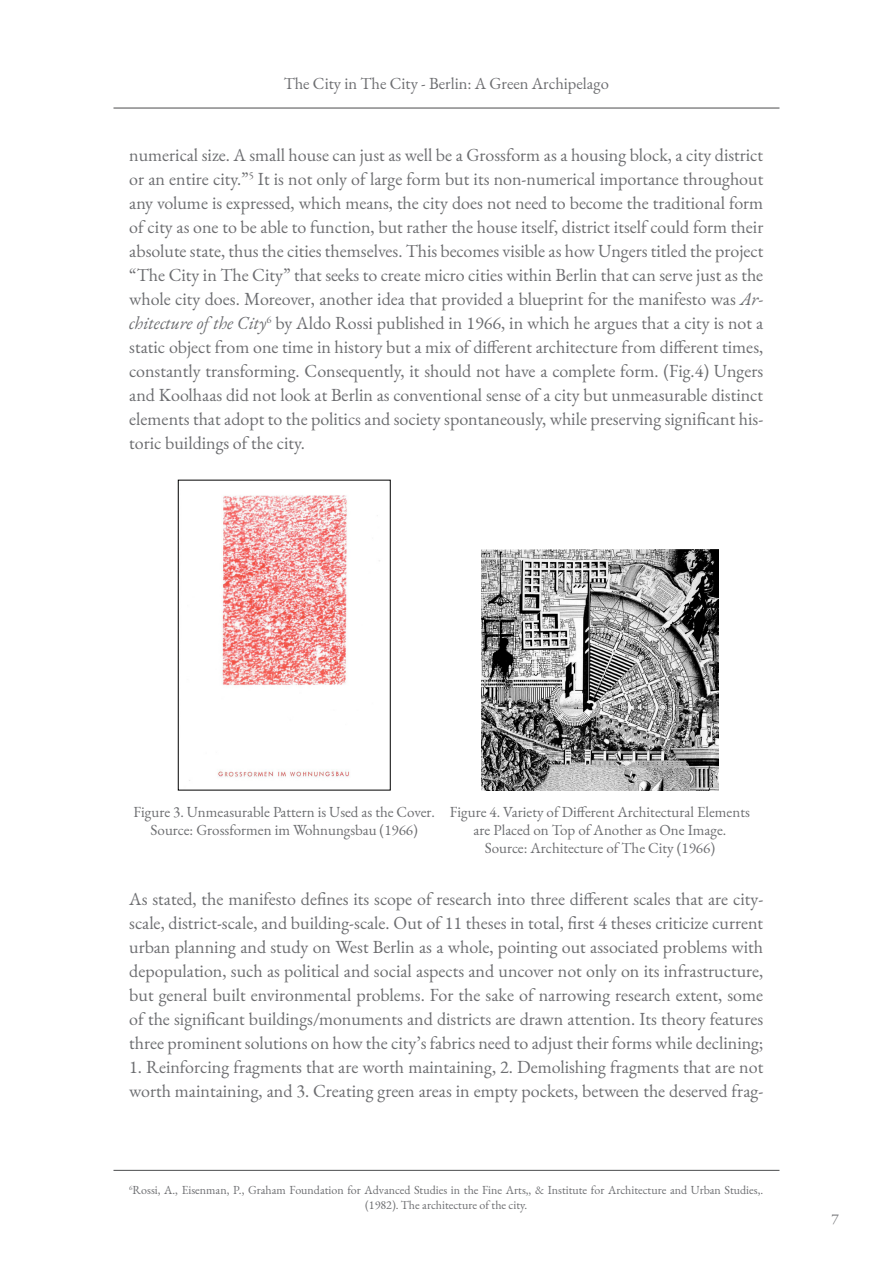
<style>
.page{position:relative;width:893px;height:1263px;background:#fff}
.page>*{position:absolute;margin:0;border:0;box-sizing:border-box;transform-origin:0 0}
.t1{font:18px/24px "EB Garamond";color:#6c6d70;text-align:justify}
.t2{font:16.5px "EB Garamond";color:#6c6d70}
.t3{font:15px/18px "EB Garamond";color:#6c6d70;text-align:center}
.t4{font:12px/15px "EB Garamond";color:#6c6d70;text-align:center}
.s1{font-style:italic}
</style>
<div class="page">
<hr style="left:113px;top:1170px;width:666px;height:1px;background:#4b4c4d">
<hr style="left:113px;top:108px;width:666px;height:1px;background:#4b4c4d">
<img style="left:482px;top:549px;width:236px;height:241px">
<img style="left:189px;top:495px;width:191px;height:286px">
<div style="left:178px;top:480px;width:212px;height:310px;border:1px solid #000"></div>
<p class="t2" style="left:284px;top:72px;width:327px">The City in The City - Berlin: A Green Archipelago</p>
<p class="t1" style="left:129px;top:143px;width:636px">numerical size. A small house can just as well be a Grossform as a housing block, a city district or an entire city.”<sup>5</sup> It is not only of large form but its non-numerical importance throughout any volume is expressed, which means, the city does not need to become the traditional form of city as one to be able to function, but rather the house itself, district itself could form their absolute state, thus the cities themselves. This becomes visible as how Ungers titled the project “The City in The City” that seeks to create micro cities within Berlin that can serve just as the whole city does. Moreover, another idea that provided a blueprint for the manifesto was <span class="s1">Ar&shy;chitecture of the City</span><sup>6</sup> by Aldo Rossi published in 1966, in which he argues that a city is not a static object from one time in history but a mix of different architecture from different times, constantly transforming. Consequently, it should not have a complete form. (Fig.4) Ungers and Koolhaas did not look at Berlin as conventional sense of a city but unmeasurable distinct elements that adopt to the politics and society spontaneously, while preserving significant his&shy;toric buildings of the city.</p>
<p class="t3" style="left:134px;top:803px;width:303px">Figure 3. Unmeasurable Pattern is Used as the Cover.</p>
<p class="t3" style="left:151px;top:821px;width:269px">Source: Grossformen im Wohnungsbau (1966)</p>
<p class="t3" style="left:450px;top:803px;width:301px">Figure 4. Variety of Different Architectural Elements are Placed on Top of Another as One Image.</p>
<p class="t3" style="left:485px;top:839px;width:232px">Source: Architecture of The City (1966)</p>
<p class="t1" style="left:129px;top:887px;width:635px">As stated, the manifesto defines its scope of research into three different scales that are city&shy;scale, district-scale, and building-scale. Out of 11 theses in total, first 4 theses criticize current urban planning and study on West Berlin as a whole, pointing out associated problems with depopulation, such as political and social aspects and uncover not only on its infrastructure, but general built environmental problems. For the sake of narrowing research extent, some of the significant buildings/monuments and districts are drawn attention. Its theory features three prominent solutions on how the city’s fabrics need to adjust their forms while declining;</p>
<p class="t1" style="left:129px;top:1055px;width:636px">1. Reinforcing fragments that are worth maintaining, 2. Demolishing fragments that are not worth maintaining, and 3. Creating green areas in empty pockets, between the deserved frag-</p>
<p class="t4" style="left:129px;top:1182px;width:635px"><sup>6</sup>Rossi, A., Eisenman, P., Graham Foundation for Advanced Studies in the Fine Arts,, &amp; Institute for Architecture and Urban Studies,. (1982). The architecture of the city.</p>
<p class="t3" style="left:831px;top:1210px;width:9px">7</p>
</div>
